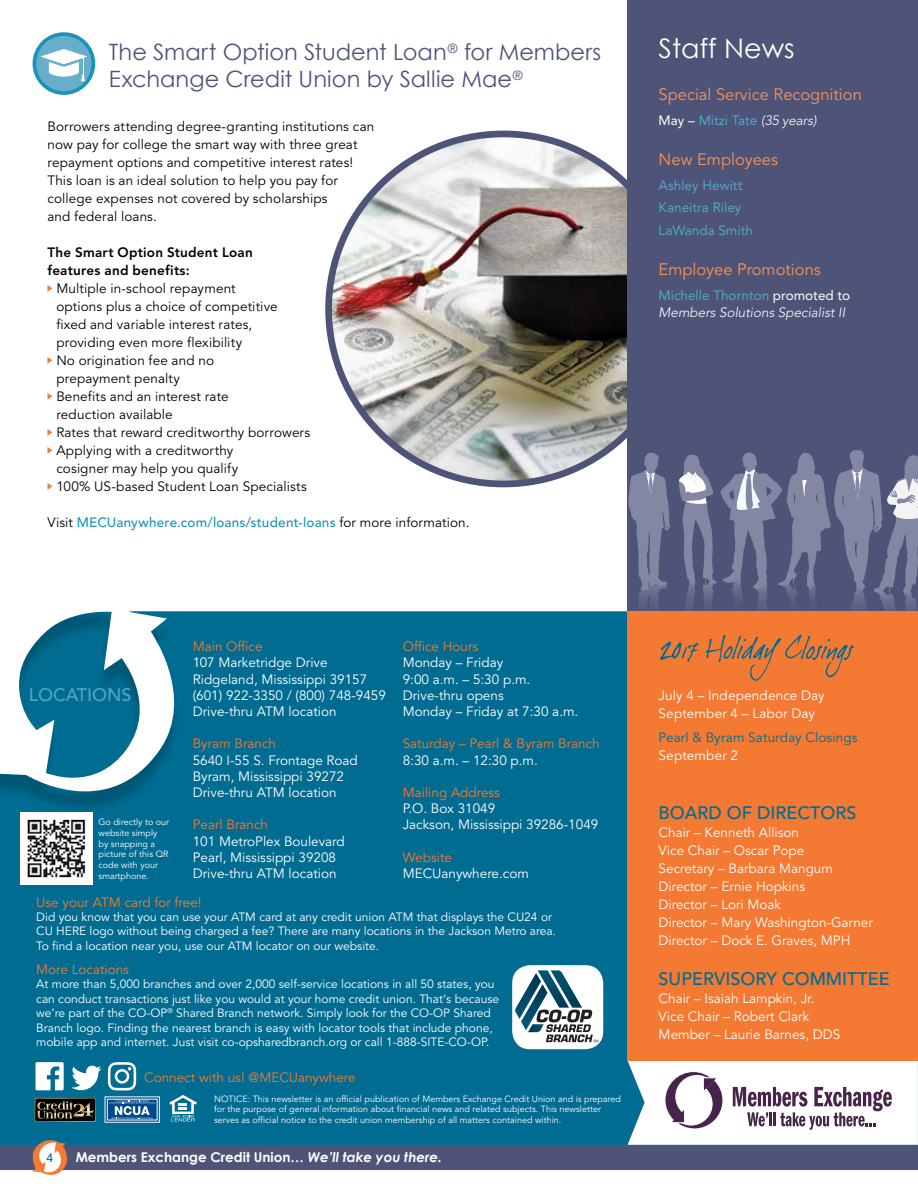
<style>
.page{position:relative;width:918px;height:1188px;background:#fff}
.page>*{position:absolute;margin:0;border:0;box-sizing:border-box;transform-origin:0 0}
.t1{font:27px "Century Gothic";color:#fff}
.t2{font:22.5px/27px "Century Gothic";color:#4d5477}
.t3{font:500 18px "Avenir";color:#006c91}
.t4{font:500 18px "Avenir";color:#52a5c6}
.t5{font:16.5px "Avenir";color:#f79256}
.t6{font:13.5px/16.2px "Avenir";color:#fff}
.t7{font:13.5px/18px "Avenir";letter-spacing:.01em;color:#000}
.t8{font:13.5px "Avenir";color:#f47932}
.t9{font:500 13.5px "Avenir";letter-spacing:.015em;color:#1994b9}
.t10{font:13.5px/23px "Avenir";color:#52a5c6}
.t11{font:italic 300 13.5px/16.2px "Avenir";color:#fff}
.t12{font:700 13.5px "Century Gothic";color:#fff}
.t13{font:800 13.5px/18px "Avenir";letter-spacing:.015em;color:#000}
.t14{font:13.5px "Avenir";letter-spacing:.01em;color:#006c91}
.t15{font:12px/14.4px "Avenir";color:#fff}
.t16{font:500 12px "Avenir";color:#006c91}
.t17{font:9px/10.8px "Avenir";color:#fff}
.s1{font-weight:400;color:#000}
.s2{color:#fff}
.s3{font-weight:300;font-style:italic;color:#fff}
.s4{font-weight:400;font-style:normal;color:#52a5c6}
.s5{font-weight:400;font-style:normal}
.s6{font-style:italic}
</style>
<div class="page">
<img style="left:329px;top:135px;width:299px;height:349px">
<div style="left:628px;top:0;width:290px;height:611px;background:#4d5477"></div>
<svg style="left:629px;top:452px;width:41px;height:156px"></svg>
<svg style="left:679px;top:450px;width:239px;height:161px"></svg>
<div style="left:0;top:611px;width:628px;height:534px;background:#006c91"></div>
<div style="left:0;top:1145px;width:918px;height:25px;background:#4d5477"></div>
<svg style="left:29px;top:1135px;width:42px;height:40px"></svg>
<svg style="left:0;top:611px;width:197px;height:214px;fill:#006c91"></svg>
<svg style="left:35px;top:1098px;width:61px;height:24px"></svg>
<svg style="left:169px;top:1095px;width:28px;height:26px"></svg>
<svg style="left:109px;top:1100px;width:47px;height:19px"></svg>
<img style="left:21px;top:812px;width:72px;height:72px">
<svg style="left:628px;top:1061px;width:290px;height:84px"></svg>
<div style="left:512px;top:965px;width:91px;height:84px;background:#fff;border-radius:18px"></div>
<svg style="left:515px;top:970px;width:83px;height:72px"></svg>
<div style="left:628px;top:611px;width:290px;height:450px;background:#f47932"></div>
<svg style="left:47px;top:285px;width:5px;height:7px"></svg>
<svg style="left:47px;top:357px;width:5px;height:7px"></svg>
<svg style="left:47px;top:393px;width:5px;height:7px"></svg>
<svg style="left:47px;top:429px;width:5px;height:7px"></svg>
<svg style="left:47px;top:447px;width:5px;height:7px"></svg>
<svg style="left:47px;top:483px;width:5px;height:7px"></svg>
<svg style="left:35px;top:1062px;width:29px;height:28px"></svg>
<svg style="left:71px;top:1066px;width:31px;height:24px"></svg>
<svg style="left:108px;top:1062px;width:28px;height:28px"></svg>
<svg style="left:660px;top:634px;width:194px;height:47px"></svg>
<svg style="left:34px;top:34px;width:59px;height:59px"></svg>
<div style="left:33px;top:32px;width:62px;height:63px;border:4px solid #1994b9;border-radius:50%"></div>
<svg style="left:41px;top:49px;width:46px;height:32px"></svg>
<h2 class="t2" style="left:109px;top:38px;width:494px">The Smart Option Student Loan<sup>®</sup> for Members<br>Exchange Credit Union by Sallie Mae<sup>®</sup></h2>
<p class="t7" style="left:47px;top:118px;width:328px">Borrowers attending degree-granting institutions can now pay for college the smart way with three great repayment options and competitive interest rates!<br>This loan is an ideal solution to help you pay for college expenses not covered by scholarships<br>and federal loans.</p>
<p class="t13" style="left:47px;top:243px;width:207px">The Smart Option Student Loan features and benefits:</p>
<p class="t7" style="left:56px;top:280px;width:255px">Multiple in-school repayment<br>options plus a choice of competitive fixed and variable interest rates, providing even more flexibility<br>No origination fee and no<br>prepayment penalty<br>Benefits and an interest rate<br>reduction available<br>Rates that reward creditworthy borrowers<br>Applying with a creditworthy<br>cosigner may help you qualify<br>100% US-based Student Loan Specialists</p>
<p class="t9" style="left:47px;top:515px;width:424px"><span class="s1">Visit</span> MECUanywhere.com/loans/student-loans <span class="s1">for more information.</span></p>
<h1 class="t1" style="left:659px;top:32px;width:137px">Staff News</h1>
<p class="t5" style="left:659px;top:85px;width:205px">Special Service Recognition</p>
<p class="t10" style="left:659px;top:109px;width:160px"><span class="s2">May –</span> Mitzi Tate <span class="s3">(35 years)</span></p>
<p class="t5" style="left:659px;top:150px;width:121px">New Employees</p>
<p class="t10" style="left:659px;top:173px;width:96px">Ashley Hewitt<br>Kaneitra Riley<br>LaWanda Smith</p>
<p class="t5" style="left:659px;top:260px;width:164px">Employee Promotions</p>
<p class="t11" style="left:659px;top:288px;width:193px"><span class="s4">Michelle Thornton</span> <span class="s5">promoted to<br></span>Members Solutions Specialist II</p>
<h3 class="t4" style="left:29px;top:684px;width:104px">LOCATIONS</h3>
<p class="t17" style="left:99px;top:817px;width:72px">Go directly to our website simply by snapping a picture of this QR code with your smartphone.</p>
<p class="t8" style="left:193px;top:639px;width:71px">Main Office</p>
<p class="t6" style="left:193px;top:655px;width:195px">107 Marketridge Drive<br>Ridgeland, Mississippi 39157 (601) 922-3350 / (800) 748-9459<br>Drive-thru ATM location</p>
<p class="t8" style="left:193px;top:736px;width:85px">Byram Branch</p>
<p class="t6" style="left:193px;top:752px;width:167px">5640 I-55 S. Frontage Road<br>Byram, Mississippi 39272<br>Drive-thru ATM location</p>
<p class="t8" style="left:193px;top:817px;width:77px">Pearl Branch</p>
<p class="t6" style="left:193px;top:833px;width:154px">101 MetroPlex Boulevard<br>Pearl, Mississippi 39208<br>Drive-thru ATM location</p>
<p class="t8" style="left:403px;top:639px;width:77px">Office Hours</p>
<p class="t6" style="left:403px;top:655px;width:177px">Monday – Friday<br>9:00 a.m. – 5:30 p.m.<br>Drive-thru opens<br>Monday – Friday at 7:30 a.m.</p>
<p class="t8" style="left:403px;top:736px;width:199px">Saturday – Pearl &amp; Byram Branch</p>
<p class="t6" style="left:403px;top:752px;width:137px">8:30 a.m. – 12:30 p.m.</p>
<p class="t8" style="left:403px;top:785px;width:99px">Mailing Address</p>
<p class="t6" style="left:403px;top:801px;width:197px">P.O. Box 31049<br>Jackson, Mississippi 39286-1049</p>
<p class="t8" style="left:403px;top:849px;width:51px">Website</p>
<p class="t6" style="left:403px;top:866px;width:128px">MECUanywhere.com</p>
<p class="t8" style="left:36px;top:894px;width:167px">Use your ATM card for free!</p>
<p class="t15" style="left:36px;top:910px;width:521px">Did you know that you can use your ATM card at any credit union ATM that displays the CU24 or<br>CU HERE logo without being charged a fee? There are many locations in the Jackson Metro area.<br>To find a location near you, use our ATM locator on our website.</p>
<p class="t8" style="left:36px;top:962px;width:94px">More Locations</p>
<p class="t15" style="left:36px;top:977px;width:464px">At more than 5,000 branches and over 2,000 self-service locations in all 50 states, you can conduct transactions just like you would at your home credit union. That’s because we’re part of the CO-OP<sup>®</sup> Shared Branch network. Simply look for the CO-OP Shared Branch logo. Finding the nearest branch is easy with locator tools that include phone, mobile app and internet. Just visit co-opsharedbranch.org or call 1-888-SITE-CO-OP.</p>
<p class="t8" style="left:144px;top:1069px;width:213px">Connect with us! @MECUanywhere</p>
<p class="t17" style="left:214px;top:1093px;width:409px">NOTICE: This newsletter is an official publication of Members Exchange Credit Union and is prepared for the purpose of general information about financial news and related subjects. This newsletter serves as official notice to the credit union membership of all matters contained within.</p>
<p class="t16" style="left:47px;top:1151px;width:8px">4</p>
<p class="t12" style="left:76px;top:1149px;width:368px">Members Exchange Credit Union… <span class="s6">We’ll take you there.</span></p>
<p class="t6" style="left:659px;top:686px;width:168px;line-height:18px">July 4 – Independence Day<br>September 4 – Labor Day</p>
<p class="t14" style="left:659px;top:730px;width:201px">Pearl &amp; Byram Saturday Closings</p>
<p class="t6" style="left:659px;top:748px;width:81px">September 2</p>
<h3 class="t3" style="left:659px;top:802px;width:199px">BOARD OF DIRECTORS</h3>
<p class="t6" style="left:659px;top:823px;width:216px;line-height:18px">Chair – Kenneth Allison<br>Vice Chair – Oscar Pope<br>Secretary – Barbara Mangum<br>Director – Ernie Hopkins<br>Director – Lori Moak<br>Director – Mary Washington-Garner<br>Director – Dock E. Graves, MPH</p>
<h3 class="t3" style="left:659px;top:968px;width:233px">SUPERVISORY COMMITTEE</h3>
<p class="t6" style="left:659px;top:990px;width:183px;line-height:18px">Chair – Isaiah Lampkin, Jr.<br>Vice Chair – Robert Clark<br>Member – Laurie Barnes, DDS</p>
</div>
